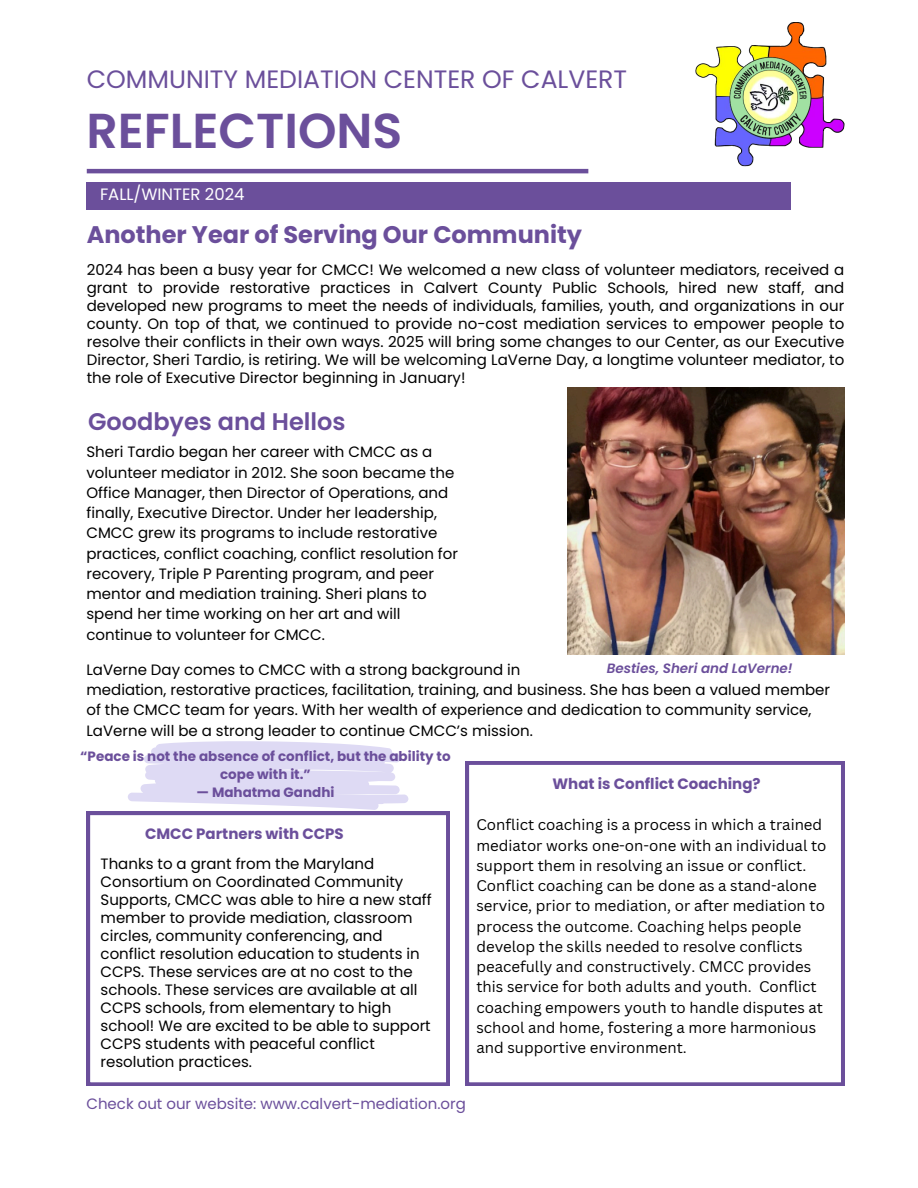
<style>
.page{position:relative;width:918px;height:1188px;background:#fff}
.page>*{position:absolute;margin:0;border:0;box-sizing:border-box;transform-origin:0 0}
.t1{font:600 49.05px "Poppins";color:#6b4f9b}
.t2{font:25.05px "Poppins";color:#6b4f9b}
.t3{font:700 24px "Poppins";color:#6b4f9b}
.t4{font:600 24px "Poppins";color:#6b4f9b}
.t5{font:16.5px "Poppins";color:#fff}
.t6{font:15px/18px "Poppins";color:#000}
.t7{font:15px/20.2px "Canva Sans";color:#000}
.t8{font:15px "Poppins";color:#6b4f9b}
.t9{font:700 15px "Poppins";color:#6b4f9b}
.t10{font:700 13.5px/18px "Poppins";color:#6b4f9b;text-align:center}
.t11{font:italic 600 13.5px "Poppins";color:#6b4f9b}
</style>
<div class="page">
<img style="left:567px;top:387px;width:277px;height:268px">
<hr style="left:87px;top:169px;width:501px;height:4px;background:#6b4f9b">
<div style="left:87px;top:182px;width:704px;height:28px;background:#6b4f9b"></div>
<img style="left:696px;top:23px;width:148px;height:144px">
<svg style="left:87px;top:812px;width:362px;height:273px"></svg>
<svg style="left:466px;top:762px;width:378px;height:324px"></svg>
<svg style="left:128px;top:741px;width:281px;height:69px"></svg>
<h1 class="t2" style="left:87px;top:62px;width:542px">COMMUNITY MEDIATION CENTER OF CALVERT</h1>
<p class="t1" style="left:86px;top:96px;width:317px">REFLECTIONS</p>
<h3 class="t5" style="left:100px;top:183px;width:146px">FALL/WINTER 2024</h3>
<h4 class="t3" style="left:87px;top:217px;width:497px">Another Year of Serving Our Community</h4>
<h6 class="t6" style="left:87px;top:260px;width:759px;text-align:justify">2024 has been a busy year for CMCC! We welcomed a new class of volunteer mediators, received a grant to provide restorative practices in Calvert County Public Schools, hired new staff, and developed new programs to meet the needs of individuals, families, youth, and organizations in our county. On top of that, we continued to provide no-cost mediation services to empower people to resolve their conflicts in their own ways. 2025 will bring some changes to our Center, as our Executive Director, Sheri Tardio, is retiring. We will be welcoming LaVerne Day, a longtime volunteer mediator, to the role of Executive Director beginning in January!</h6>
<h6 class="t4" style="left:88px;top:405px;width:259px">Goodbyes and Hellos</h6>
<p class="t6" style="left:86px;top:442px;width:373px;line-height:20.2px">Sheri Tardio began her career with CMCC as a volunteer mediator in 2012. She soon became the Office Manager, then Director of Operations, and finally, Executive Director. Under her leadership, CMCC grew its programs to include restorative practices, conflict coaching, conflict resolution for recovery, Triple P Parenting program, and peer mentor and mediation training. Sheri plans to spend her time working on her art and will continue to volunteer for CMCC.</p>
<p class="t6" style="left:86px;top:660px;width:745px;line-height:20.2px">LaVerne Day comes to CMCC with a strong background in<br>mediation, restorative practices, facilitation, training, and business. She has been a valued member of the CMCC team for years. With her wealth of experience and dedication to community service, LaVerne will be a strong leader to continue CMCC’s mission.</p>
<h5 class="t9" style="left:553px;top:773px;width:210px">What is Conflict Coaching?</h5>
<h6 class="t7" style="left:476px;top:814px;width:351px">Conflict coaching is a process in which a trained mediator works one-on-one with an individual to support them in resolving an issue or conflict.<br>Conflict coaching can be done as a stand-alone service, prior to mediation, or after mediation to process the outcome. Coaching helps people develop the skills needed to resolve conflicts peacefully and constructively. CMCC provides this service for both adults and youth. Conflict coaching empowers youth to handle disputes at school and home, fostering a more harmonious and supportive environment.</h6>
<h3 class="t11" style="left:607px;top:659px;width:188px">Besties, Sheri and LaVerne!</h3>
<h5 class="t10" style="left:80px;top:747px;width:372px">“Peace is not the absence of conflict, but the ability to cope with it.”</h5>
<h6 class="t10" style="left:197px;top:783px;width:139px">— Mahatma Gandhi</h6>
<h6 class="t9" style="left:145px;top:823px;width:200px">CMCC Partners with CCPS</h6>
<p class="t6" style="left:101px;top:855px;width:333px">Thanks to a grant from the Maryland Consortium on Coordinated Community Supports, CMCC was able to hire a new staff member to provide mediation, classroom circles, community conferencing, and conflict resolution education to students in CCPS. These services are at no cost to the schools. These services are available at all CCPS schools, from elementary to high school! We are excited to be able to support CCPS students with peaceful conflict resolution practices.</p>
<p class="t8" style="left:86px;top:1094px;width:381px">Check out our website: www.calvert-mediation.org</p>
</div>
